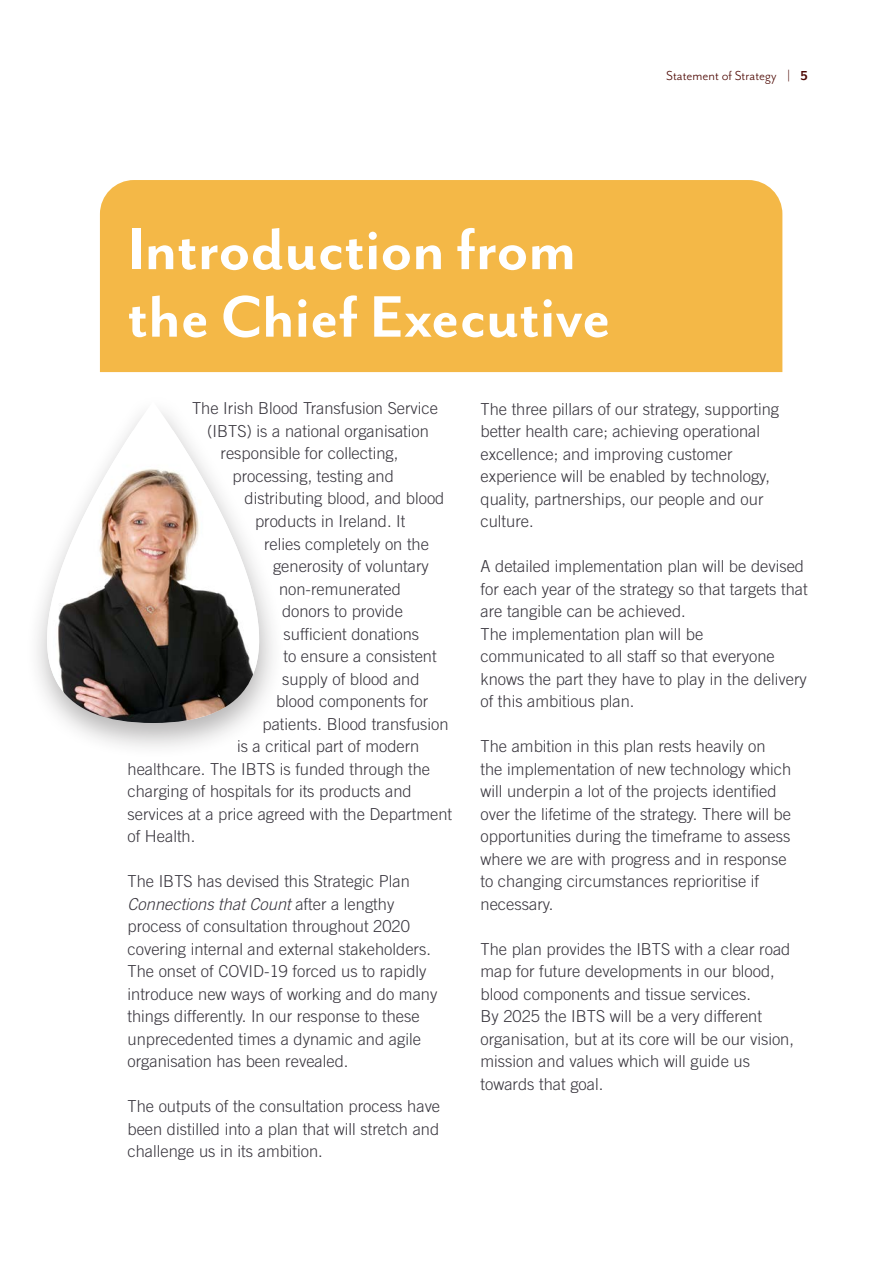
<style>
.page{position:relative;width:893px;height:1263px;background:#fff}
.page>*{position:absolute;margin:0;border:0;box-sizing:border-box;transform-origin:0 0}
.Header_2_-_in_box{font:700 67.35px/67.5px "Mr Eaves San OT";color:#fff}
.Body_Text{font:300 16.5px/22.5px "Trade Gothic";color:#39363e}
.t1{font:15px "Mr Eaves San OT";color:#4c0702}
.s1{font-weight:700}
.s2{font-style:italic}
</style>
<div class="page">
<div style="left:100px;top:180px;width:682px;height:192px;background:#f4b847"></div>
<div style="left:25px;top:394px;width:259px;height:366px;background:#231f20;opacity:.34"></div>
<svg style="left:45px;top:401px;width:216px;height:30px"></svg>
<img style="left:45px;top:431px;width:216px;height:292px">
<p class="Header_2_-_in_box" style="left:128px;top:216px;width:485px">Introduction from the Chief Executive</p>
<p class="t1" style="left:666px;top:67px;width:143px">Statement of Strategy | <span class="s1">5</span></p>
<p class="Body_Text" style="left:192px;top:397px;width:248px">The Irish Blood Transfusion Service</p>
<p class="Body_Text" style="left:207px;top:420px;width:223px">(IBTS) is a national organisation</p>
<p class="Body_Text" style="left:221px;top:442px;width:179px">responsible for collecting,</p>
<p class="Body_Text" style="left:233px;top:465px;width:163px">processing, testing and</p>
<p class="Body_Text" style="left:245px;top:487px;width:201px">distributing blood, and blood</p>
<p class="Body_Text" style="left:255px;top:510px;width:152px">products in Ireland. It</p>
<p class="Body_Text" style="left:264px;top:532px;width:166px">relies completely on the</p>
<p class="Body_Text" style="left:273px;top:555px;width:157px">generosity of voluntary</p>
<p class="Body_Text" style="left:279px;top:577px;width:123px">non-remunerated</p>
<p class="Body_Text" style="left:282px;top:600px;width:123px">donors to provide</p>
<p class="Body_Text" style="left:284px;top:622px;width:137px">sufficient donations</p>
<p class="Body_Text" style="left:284px;top:645px;width:155px">to ensure a consistent</p>
<p class="Body_Text" style="left:282px;top:667px;width:139px">supply of blood and</p>
<p class="Body_Text" style="left:276px;top:690px;width:154px">blood components for</p>
<p class="Body_Text" style="left:263px;top:712px;width:188px">patients. Blood transfusion</p>
<p class="Body_Text" style="left:237px;top:735px;width:184px">is a critical part of modern</p>
<p class="Body_Text" style="left:128px;top:757px;width:304px">healthcare. The IBTS is funded through the</p>
<p class="Body_Text" style="left:128px;top:780px;width:286px">charging of hospitals for its products and</p>
<p class="Body_Text" style="left:128px;top:802px;width:326px">services at a price agreed with the Department</p>
<p class="Body_Text" style="left:128px;top:825px;width:69px">of Health.</p>
<p class="Body_Text" style="left:128px;top:870px;width:311px">The IBTS has devised this Strategic Plan <span class="s2">Connections that Count</span> after a lengthy process of consultation throughout 2020 covering internal and external stakeholders.<br>The onset of COVID-19 forced us to rapidly introduce new ways of working and do many things differently. In our response to these unprecedented times a dynamic and agile organisation has been revealed.</p>
<p class="Body_Text" style="left:128px;top:1095px;width:314px;text-align:justify">The outputs of the consultation process have been distilled into a plan that will stretch and challenge us in its ambition.</p>
<p class="Body_Text" style="left:480px;top:397px;width:300px">The three pillars of our strategy, supporting better health care; achieving operational excellence; and improving customer experience will be enabled by technology, quality, partnerships, our people and our culture.</p>
<p class="Body_Text" style="left:480px;top:555px;width:329px">A detailed implementation plan will be devised for each year of the strategy so that targets that are tangible can be achieved.</p>
<p class="Body_Text" style="left:480px;top:622px;width:328px">The implementation plan will be communicated to all staff so that everyone knows the part they have to play in the delivery of this ambitious plan.</p>
<p class="Body_Text" style="left:480px;top:735px;width:312px">The ambition in this plan rests heavily on the implementation of new technology which will underpin a lot of the projects identified over the lifetime of the strategy. There will be opportunities during the timeframe to assess where we are with progress and in response to changing circumstances reprioritise if necessary.</p>
<p class="Body_Text" style="left:480px;top:937px;width:315px">The plan provides the IBTS with a clear road map for future developments in our blood, blood components and tissue services.<br>By 2025 the IBTS will be a very different organisation, but at its core will be our vision, mission and values which will guide us towards that goal.</p>
</div>
